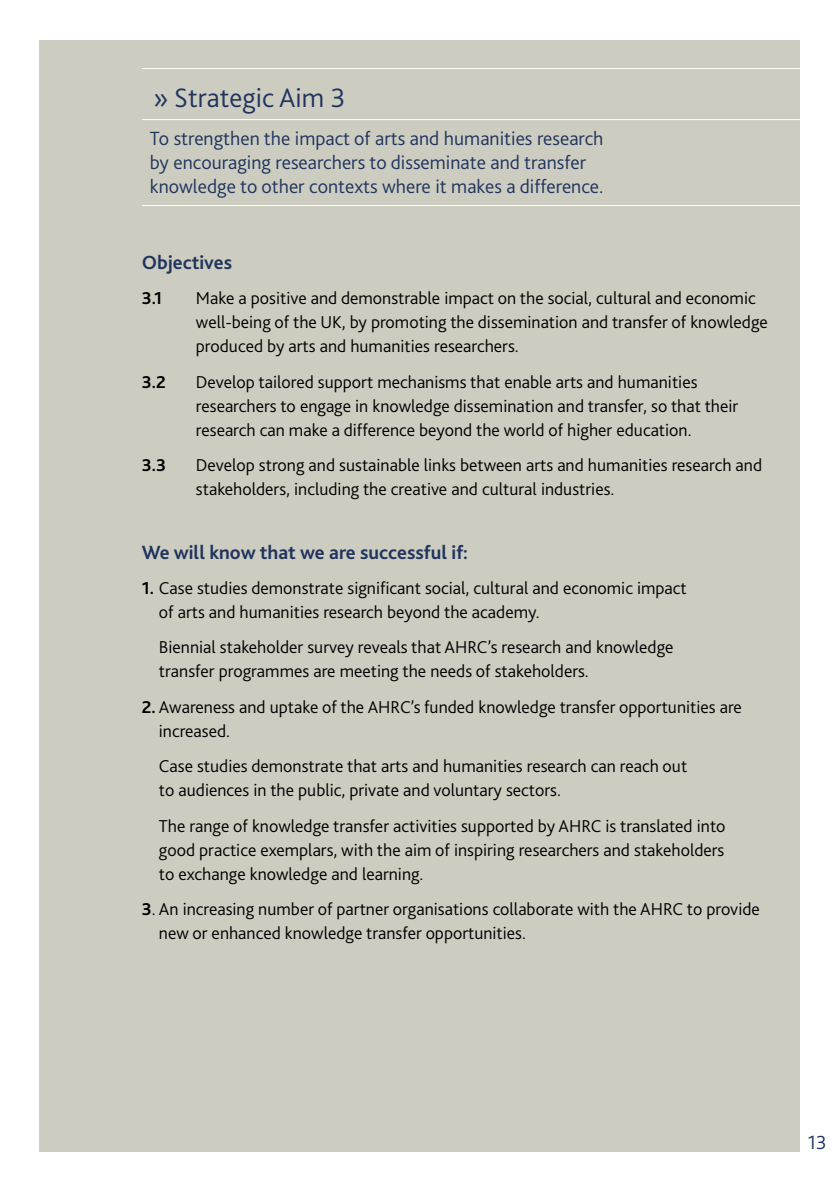
<style>
.page{position:relative;width:840px;height:1191px;background:#fff}
.page>*{position:absolute;margin:0;border:0;box-sizing:border-box;transform-origin:0 0}
.t1{font:300 28px "Bliss 2";color:#20345e}
.t2{font:300 20px/24px "Bliss 2";color:#20345e}
.t3{font:700 20px "Bliss 2";color:#20345e}
.t4{font:300 18px/24px "Bliss 2";color:#000}
.t5{font:700 18px "Bliss 2";color:#000}
.s1{font-weight:700}
</style>
<div class="page">
<div style="left:40px;top:40px;width:759px;height:1111px;background:#ccccc1"></div>
<hr style="left:142px;top:68px;width:688px;height:1px;background:#fff">
<hr style="left:142px;top:119px;width:688px;height:1px;background:#fff">
<hr style="left:142px;top:205px;width:688px;height:1px;background:#fff">
<h1 class="t1" style="left:153px;top:80px;width:194px">» Strategic Aim 3</h1>
<p class="t2" style="left:150px;top:126px;width:455px">To strengthen the impact of arts and humanities research by encouraging researchers to disseminate and transfer knowledge to other contexts where it makes a difference.</p>
<p class="t3" style="left:142px;top:250px;width:92px">Objectives</p>
<p class="t5" style="left:142px;top:287px;width:22px">3.1</p>
<p class="t4" style="left:196px;top:286px;width:573px">Make a positive and demonstrable impact on the social, cultural and economic well-being of the UK, by promoting the dissemination and transfer of knowledge produced by arts and humanities researchers.</p>
<p class="t5" style="left:142px;top:370px;width:25px">3.2</p>
<p class="t4" style="left:196px;top:369px;width:543px">Develop tailored support mechanisms that enable arts and humanities researchers to engage in knowledge dissemination and transfer, so that their research can make a difference beyond the world of higher education.</p>
<p class="t5" style="left:142px;top:454px;width:26px">3.3</p>
<p class="t4" style="left:196px;top:452px;width:567px">Develop strong and sustainable links between arts and humanities research and stakeholders, including the creative and cultural industries.</p>
<p class="t3" style="left:142px;top:540px;width:327px">We will know that we are successful if:</p>
<p class="t4" style="left:159px;top:575px;width:529px;text-indent:-17px"><span class="s1">1.</span> Case studies demonstrate significant social, cultural and economic impact of arts and humanities research beyond the academy.</p>
<p class="t4" style="left:159px;top:635px;width:516px">Biennial stakeholder survey reveals that AHRC’s research and knowledge transfer programmes are meeting the needs of stakeholders.</p>
<p class="t4" style="left:159px;top:694px;width:584px;text-indent:-17px"><span class="s1">2.</span> Awareness and uptake of the AHRC’s funded knowledge transfer opportunities are increased.</p>
<p class="t4" style="left:159px;top:754px;width:529px">Case studies demonstrate that arts and humanities research can reach out to audiences in the public, private and voluntary sectors.</p>
<p class="t4" style="left:159px;top:813px;width:568px;text-align:justify">The range of knowledge transfer activities supported by AHRC is translated into good practice exemplars, with the aim of inspiring researchers and stakeholders to exchange knowledge and learning.</p>
<p class="t4" style="left:159px;top:896px;width:602px;text-indent:-17px"><span class="s1">3</span>. An increasing number of partner organisations collaborate with the AHRC to provide new or enhanced knowledge transfer opportunities.</p>
<p class="t2" style="left:807px;top:1130px;width:20px">13</p>
</div>
